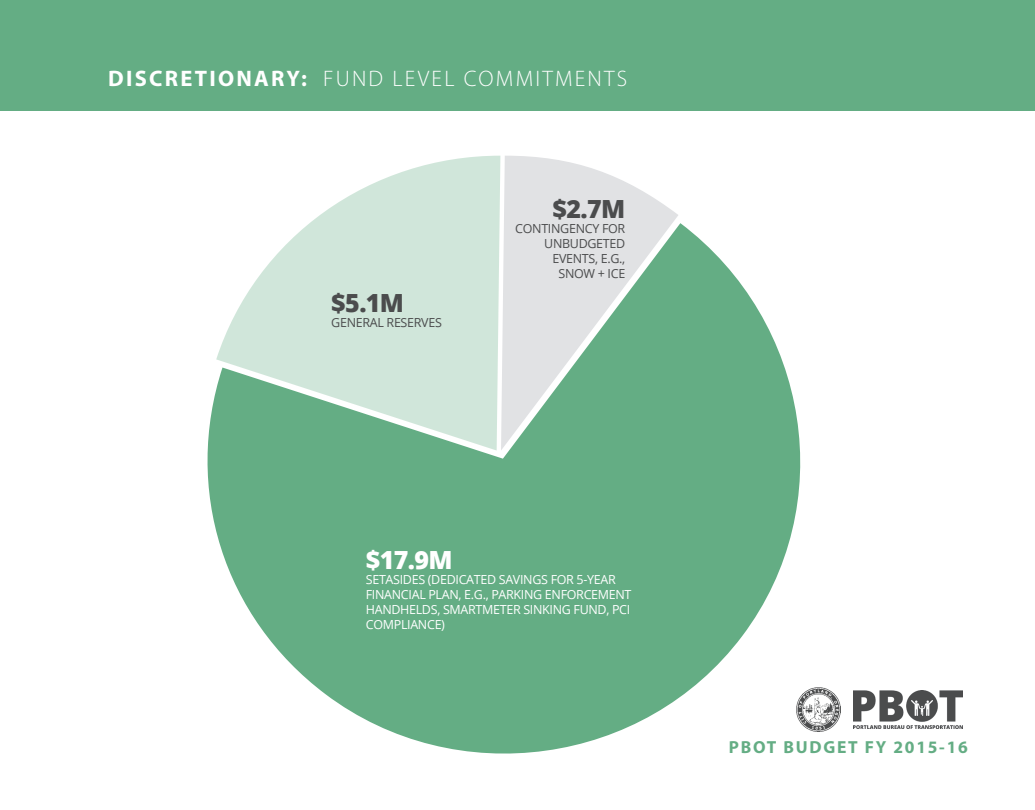
<style>
.page{position:relative;width:1035px;height:810px;background:#fff}
.page>*{position:absolute;margin:0;border:0;box-sizing:border-box;transform-origin:0 0}
.t1{font:800 25px "Open Sans";color:#4b4c4d}
.t2{font:800 25px "Open Sans";color:#fff}
.t3{font:300 22.5px "Myriad Pro";letter-spacing:.1em;color:#fff}
.t4{font:700 17.5px "Myriad Pro";letter-spacing:.1em;color:#64ad84}
.t5{font:12.5px/15px "Open Sans";letter-spacing:-.025em;color:#fff}
.t6{font:12.5px/15px "Open Sans";letter-spacing:-.025em;color:#4b4c4d;text-align:right}
.s1{font-weight:700}
</style>
<div class="page">
<div style="left:0;top:0;width:1035px;height:110px;background:#64ad84"></div>
<img style="left:854px;top:690px;width:108px;height:39px">
<svg style="left:310px;top:156px;width:190px;height:67px;fill:#d0e6da"></svg>
<svg style="left:207px;top:223px;width:633px;height:531px;fill:#64ad84"></svg>
<svg style="left:501px;top:156px;width:178px;height:295px;fill:#e1e2e4"></svg>
<h2 class="t3" style="left:108px;top:65px;width:521px"><span class="s1">DISCRETIONARY:</span> FUND LEVEL COMMITMENTS</h2>
<h1 class="t1" style="left:331px;top:284px;width:74px">$5.1M</h1>
<p class="t6" style="left:331px;top:315px;width:112px">GENERAL RESERVES</p>
<h1 class="t1" style="left:552px;top:190px;width:74px">$2.7M</h1>
<p class="t6" style="left:515px;top:221px;width:112px">CONTINGENCY FOR<br>UNBUDGETED<br>EVENTS, E.G.,<br>SNOW + ICE</p>
<h1 class="t2" style="left:366px;top:541px;width:88px">$17.9M</h1>
<p class="t5" style="left:366px;top:572px;width:267px">SETASIDES (DEDICATED SAVINGS FOR 5-YEAR FINANCIAL PLAN, E.G., PARKING ENFORCEMENT HANDHELDS, SMARTMETER SINKING FUND, PCI COMPLIANCE)</p>
<h3 class="t4" style="left:729px;top:736px;width:241px">PBOT BUDGET FY 2015-16</h3>
</div>
